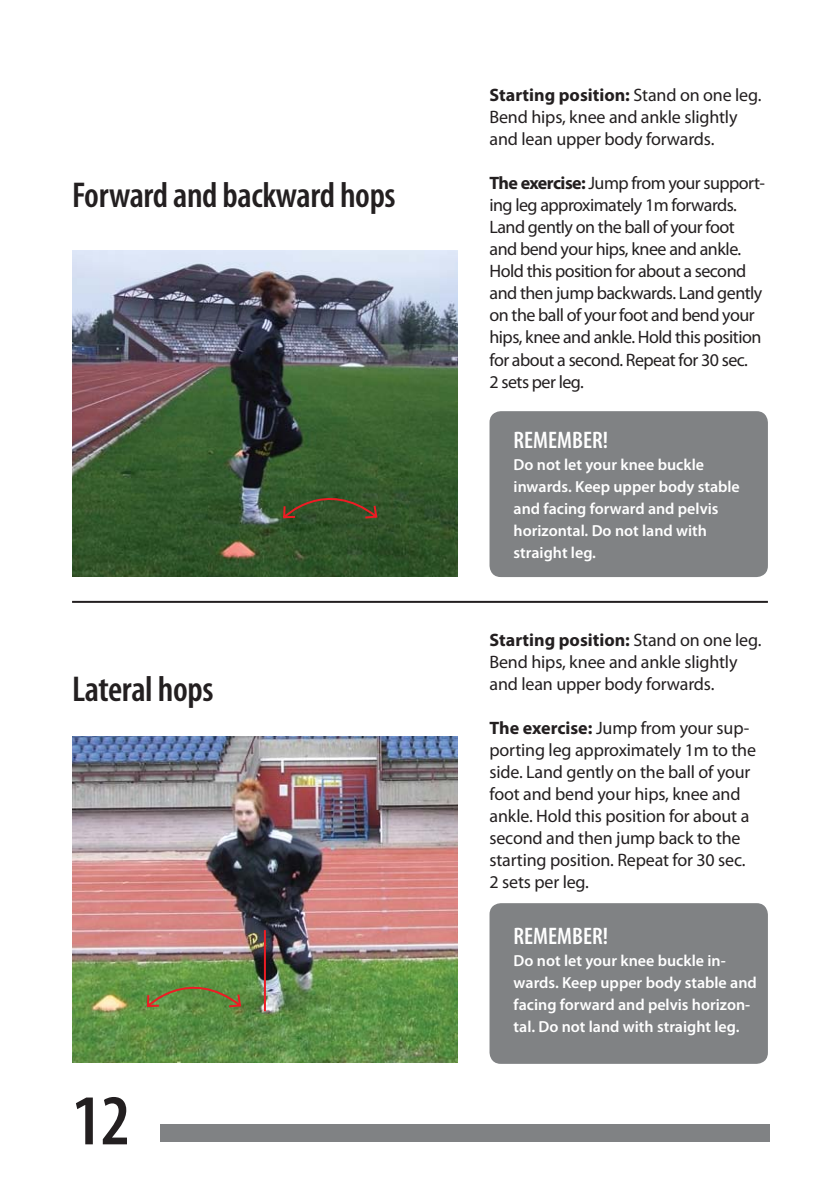
<style>
.page{position:relative;width:840px;height:1191px;background:#fff}
.page>*{position:absolute;margin:0;border:0;box-sizing:border-box;transform-origin:0 0}
.t1{font:600 condensed 72px "Myriad Pro";color:#231f20}
.t2{font:600 condensed 36px "Myriad Pro";letter-spacing:-.01em;color:#231f20}
.t3{font:600 condensed 24px "Myriad Pro";color:#fff}
.t4{font:18px/22px "Myriad Pro";letter-spacing:-.015em;color:#231f20}
.t5{font:600 16px/22px "Myriad Pro";color:#fff}
.s1{font-weight:700}
</style>
<div class="page">
<div style="left:161px;top:1124px;width:608px;height:18px;background:#808284"></div>
<img style="left:72px;top:250px;width:385px;height:326px">
<img style="left:72px;top:736px;width:385px;height:326px">
<div style="left:489px;top:411px;width:278px;height:166px;background:#808284;border-radius:11px"></div>
<div style="left:489px;top:903px;width:278px;height:160px;background:#808284;border-radius:11px"></div>
<hr style="left:72px;top:601px;width:695px;height:2px;background:#231f20">
<img style="left:146px;top:476px;width:233px;height:537px">
<h2 class="t2" style="left:72px;top:181px;width:325px">Forward and backward hops</h2>
<h2 class="t2" style="left:72px;top:675px;width:143px">Lateral hops</h2>
<h1 class="t1" style="left:72px;top:1093px;width:60px">12</h1>
<p class="t4" style="left:489px;top:86px;width:273px"><span class="s1">Starting position:</span> Stand on one leg.<br>Bend hips, knee and ankle slightly and lean upper body forwards.</p>
<p class="t4" style="left:489px;top:174px;width:277px"><span class="s1">The exercise:</span> Jump from your support&shy;ing leg approximately 1m forwards.<br>Land gently on the ball of your foot and bend your hips, knee and ankle.<br>Hold this position for about a second and then jump backwards. Land gently on the ball of your foot and bend your hips, knee and ankle. Hold this position for about a second. Repeat for 30 sec.<br>2 sets per leg.</p>
<h3 class="t3" style="left:513px;top:430px;width:96px">REMEMBER!</h3>
<p class="t5" style="left:513px;top:455px;width:228px">Do not let your knee buckle inwards. Keep upper body stable and facing forward and pelvis horizontal. Do not land with straight leg.</p>
<p class="t4" style="left:489px;top:631px;width:273px"><span class="s1">Starting position:</span> Stand on one leg.<br>Bend hips, knee and ankle slightly and lean upper body forwards.</p>
<p class="t4" style="left:489px;top:719px;width:268px"><span class="s1">The exercise:</span> Jump from your sup&shy;porting leg approximately 1m to the side. Land gently on the ball of your foot and bend your hips, knee and ankle. Hold this position for about a second and then jump back to the starting position. Repeat for 30 sec.<br>2 sets per leg.</p>
<h3 class="t3" style="left:513px;top:927px;width:96px">REMEMBER!</h3>
<p class="t5" style="left:513px;top:951px;width:244px">Do not let your knee buckle in&shy;wards. Keep upper body stable and facing forward and pelvis horizon&shy;tal. Do not land with straight leg.</p>
</div>
